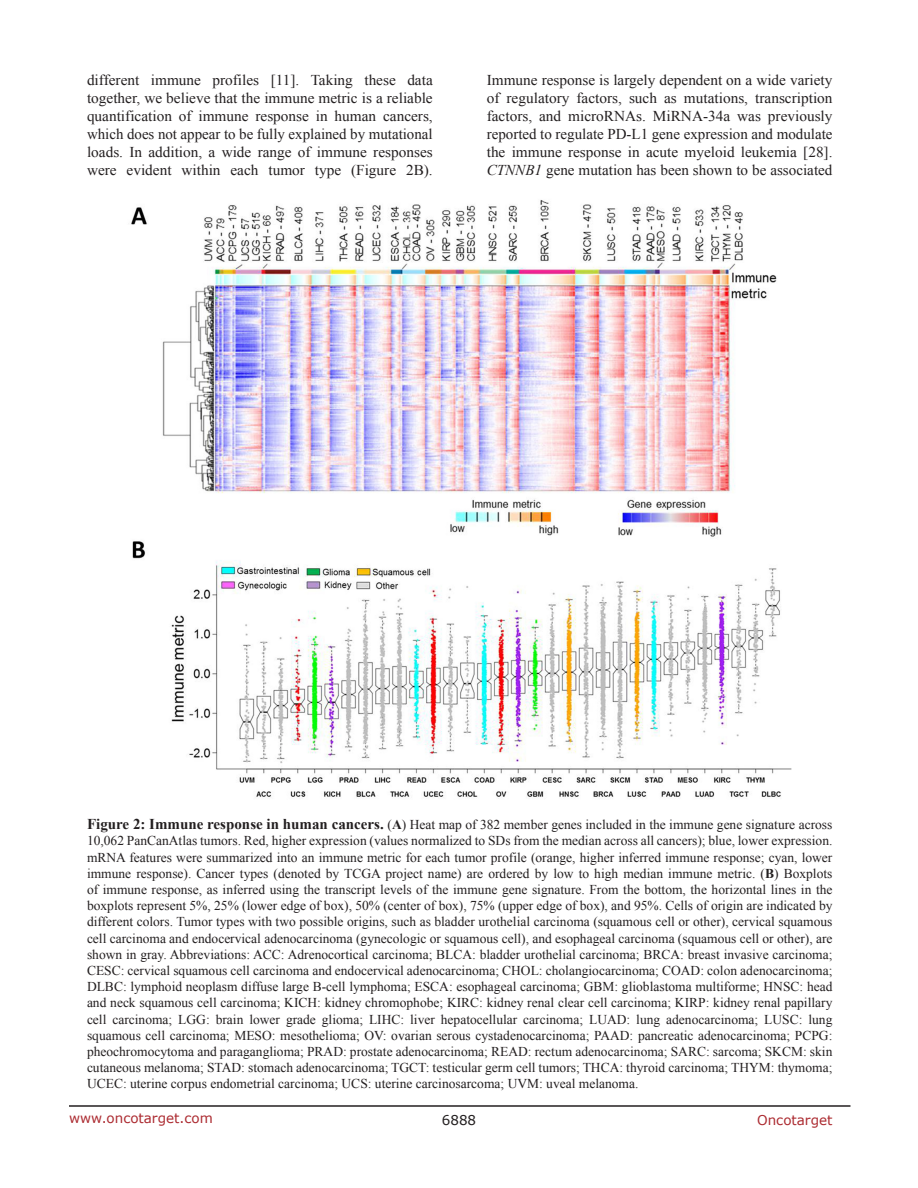
<style>
.page{position:relative;width:918px;height:1188px;background:#fff}
.page>*{position:absolute;margin:0;border:0;box-sizing:border-box;transform-origin:0 0}
.BodyText{font:15px/18px "Times New Roman";color:#231f20;text-align:justify}
.FigureText{font:13.5px/16.2px "Times New Roman";color:#231f20;text-align:justify}
.t1{font:13.5px "Verdana";color:#ac2b31}
.t2{font:13.5px "Verdana";color:#231f20}
.s1{font-style:italic}
.s2{font-weight:700;font-size:15px}
.s3{font-weight:700}
</style>
<div class="page">
<hr style="left:69px;top:1105px;width:781px;height:2px;background:#231f20">
<img style="left:131px;top:200px;width:661px;height:599px">
<p class="BodyText" style="left:87px;top:71px;width:347px">different immune profiles [11]. Taking these data together, we believe that the immune metric is a reliable quantification of immune response in human cancers, which does not appear to be fully explained by mutational loads. In addition, a wide range of immune responses were evident within each tumor type (Figure 2B).</p>
<p class="BodyText" style="left:487px;top:71px;width:347px">Immune response is largely dependent on a wide variety of regulatory factors, such as mutations, transcription factors, and microRNAs. MiRNA-34a was previously reported to regulate PD-L1 gene expression and modulate the immune response in acute myeloid leukemia [28].<br><span class="s1">CTNNB1</span> gene mutation has been shown to be associated</p>
<p class="FigureText" style="left:87px;top:816px;width:747px"><span class="s2">Figure 2: Immune response in human cancers.</span> (<span class="s3">A</span>) Heat map of 382 member genes included in the immune gene signature across 10,062 PanCanAtlas tumors. Red, higher expression (values normalized to SDs from the median across all cancers); blue, lower expression. mRNA features were summarized into an immune metric for each tumor profile (orange, higher inferred immune response; cyan, lower immune response). Cancer types (denoted by TCGA project name) are ordered by low to high median immune metric. (<span class="s3">B</span>) Boxplots of immune response, as inferred using the transcript levels of the immune gene signature. From the bottom, the horizontal lines in the boxplots represent 5%, 25% (lower edge of box), 50% (center of box), 75% (upper edge of box), and 95%. Cells of origin are indicated by different colors. Tumor types with two possible origins, such as bladder urothelial carcinoma (squamous cell or other), cervical squamous cell carcinoma and endocervical adenocarcinoma (gynecologic or squamous cell), and esophageal carcinoma (squamous cell or other), are shown in gray. Abbreviations: ACC: Adrenocortical carcinoma; BLCA: bladder urothelial carcinoma; BRCA: breast invasive carcinoma; CESC: cervical squamous cell carcinoma and endocervical adenocarcinoma; CHOL: cholangiocarcinoma; COAD: colon adenocarcinoma; DLBC: lymphoid neoplasm diffuse large B-cell lymphoma; ESCA: esophageal carcinoma; GBM: glioblastoma multiforme; HNSC: head and neck squamous cell carcinoma; KICH: kidney chromophobe; KIRC: kidney renal clear cell carcinoma; KIRP: kidney renal papillary cell carcinoma; LGG: brain lower grade glioma; LIHC: liver hepatocellular carcinoma; LUAD: lung adenocarcinoma; LUSC: lung squamous cell carcinoma; MESO: mesothelioma; OV: ovarian serous cystadenocarcinoma; PAAD: pancreatic adenocarcinoma; PCPG: pheochromocytoma and paraganglioma; PRAD: prostate adenocarcinoma; READ: rectum adenocarcinoma; SARC: sarcoma; SKCM: skin cutaneous melanoma; STAD: stomach adenocarcinoma; TGCT: testicular germ cell tumors; THCA: thyroid carcinoma; THYM: thymoma; UCEC: uterine corpus endometrial carcinoma; UCS: uterine carcinosarcoma; UVM: uveal melanoma.</p>
<p class="t1" style="left:69px;top:1109px;width:145px">www.oncotarget.com</p>
<p class="t2" style="left:442px;top:1111px;width:36px">6888</p>
<p class="t1" style="left:757px;top:1111px;width:77px">Oncotarget</p>
</div>
